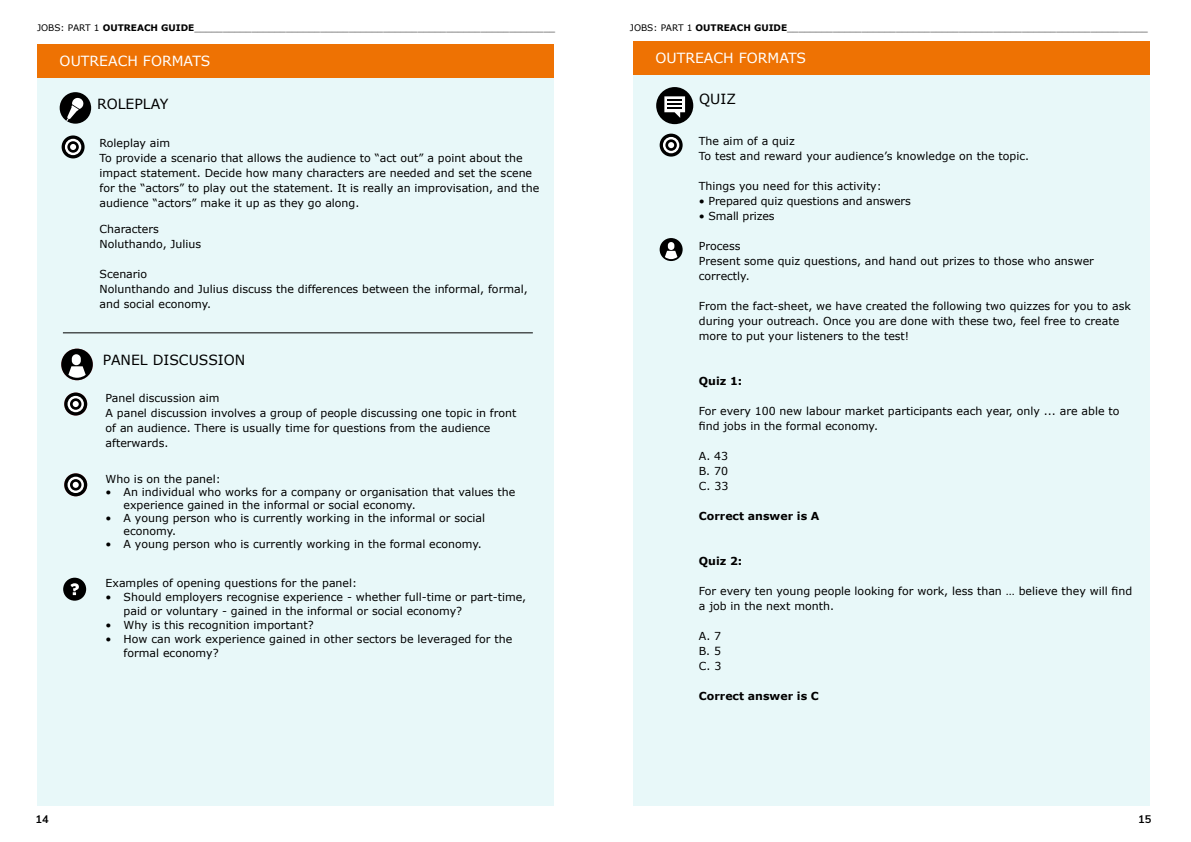
<style>
.page{position:relative;width:1191px;height:842px;background:#fff}
.page>*{position:absolute;margin:0;border:0;box-sizing:border-box;transform-origin:0 0}
.t1{font:14px "Verdana";color:#fff}
.t2{font:14px "Verdana";color:#000}
.t3{font:11px/15px "Verdana";color:#000}
.t4{font:700 11px "Verdana";color:#000}
.t5{font:700 11px "Muli";color:#000}
.t6{font:9px "Verdana";color:#000}
.s1{font-weight:700}
</style>
<div class="page">
<div style="left:37px;top:64px;width:516px;height:742px;background:#e8f8f9"></div>
<div style="left:37px;top:44px;width:516px;height:33px;background:#ee7203"></div>
<svg style="left:64px;top:393px;width:23px;height:23px"></svg>
<svg style="left:68px;top:396px;width:16px;height:16px"></svg>
<svg style="left:70px;top:398px;width:11px;height:12px"></svg>
<svg style="left:73px;top:401px;width:6px;height:6px"></svg>
<div style="left:61px;top:349px;width:32px;height:31px;background:#000;border-radius:50%"></div>
<svg style="left:68px;top:366px;width:18px;height:12px"></svg>
<div style="left:72px;top:354px;width:9px;height:11px;background:#fff;border-radius:5px"></div>
<div style="left:63px;top:578px;width:23px;height:23px;background:#000;border-radius:50%"></div>
<svg style="left:70px;top:583px;width:9px;height:12px"></svg>
<hr style="left:63px;top:332px;width:470px;height:1px;background:#000">
<div style="left:60px;top:92px;width:31px;height:32px;background:#000;border-radius:50%"></div>
<svg style="left:66px;top:98px;width:18px;height:23px"></svg>
<svg style="left:62px;top:135px;width:23px;height:23px"></svg>
<svg style="left:65px;top:139px;width:16px;height:16px"></svg>
<svg style="left:67px;top:141px;width:12px;height:12px"></svg>
<svg style="left:70px;top:144px;width:6px;height:6px"></svg>
<svg style="left:64px;top:473px;width:23px;height:23px"></svg>
<svg style="left:68px;top:477px;width:16px;height:16px"></svg>
<svg style="left:70px;top:479px;width:11px;height:12px"></svg>
<svg style="left:73px;top:482px;width:6px;height:6px"></svg>
<div style="left:633px;top:74px;width:516px;height:732px;background:#e8f8f9"></div>
<div style="left:633px;top:41px;width:516px;height:33px;background:#ee7203"></div>
<svg style="left:659px;top:134px;width:23px;height:23px"></svg>
<svg style="left:663px;top:137px;width:16px;height:16px"></svg>
<svg style="left:665px;top:139px;width:12px;height:12px"></svg>
<svg style="left:668px;top:142px;width:6px;height:6px"></svg>
<svg style="left:659px;top:238px;width:23px;height:23px"></svg>
<svg style="left:665px;top:251px;width:12px;height:8px"></svg>
<div style="left:668px;top:242px;width:6px;height:8px;background:#fff;border-radius:3px"></div>
<div style="left:656px;top:87px;width:37px;height:37px;background:#000;border-radius:50%"></div>
<svg style="left:664px;top:96px;width:21px;height:22px"></svg>
<p class="t6" style="left:37px;top:22px;width:519px">JOBS: PART 1 <span class="s1">OUTREACH GUIDE</span>_______________________________________________________________</p>
<p class="t1" style="left:60px;top:52px;width:152px">OUTREACH FORMATS</p>
<p class="t2" style="left:97px;top:95px;width:73px">ROLEPLAY</p>
<p class="t3" style="left:99px;top:136px;width:441px">Roleplay aim<br>To provide a scenario that allows the audience to “act out” a point about the impact statement. Decide how many characters are needed and set the scene for the “actors” to play out the statement. It is really an improvisation, and the audience “actors” make it up as they go along.</p>
<p class="t3" style="left:99px;top:222px;width:103px">Characters<br>Noluthando, Julius</p>
<p class="t3" style="left:99px;top:267px;width:430px">Scenario<br>Nolunthando and Julius discuss the differences between the informal, formal, and social economy.</p>
<p class="t2" style="left:103px;top:351px;width:144px">PANEL DISCUSSION</p>
<p class="t3" style="left:106px;top:390px;width:412px">Panel discussion aim<br>A panel discussion involves a group of people discussing one topic in front of an audience. There is usually time for questions from the audience afterwards.</p>
<p class="t3" style="left:106px;top:472px;width:117px">Who is on the panel:</p>
<p class="t3" style="left:124px;top:486px;width:393px;line-height:13px;text-indent:-18px">• An individual who works for a company or organisation that values the experience gained in the informal or social economy.</p>
<p class="t3" style="left:124px;top:512px;width:363px;line-height:13px;text-indent:-18px">• A young person who is currently working in the informal or social economy.</p>
<p class="t3" style="left:106px;top:537px;width:378px">• A young person who is currently working in the formal economy.</p>
<p class="t3" style="left:106px;top:576px;width:253px">Examples of opening questions for the panel:</p>
<p class="t3" style="left:124px;top:590px;width:404px;line-height:14px;text-indent:-18px">• Should employers recognise experience - whether full-time or part-time, paid or voluntary - gained in the informal or social economy?</p>
<p class="t3" style="left:106px;top:618px;width:210px">• Why is this recognition important?</p>
<p class="t3" style="left:124px;top:632px;width:390px;line-height:14px;text-indent:-18px">• How can work experience gained in other sectors be leveraged for the formal economy?</p>
<p class="t6" style="left:630px;top:22px;width:519px">JOBS: PART 1 <span class="s1">OUTREACH GUIDE</span>_______________________________________________________________</p>
<p class="t1" style="left:655px;top:49px;width:152px">OUTREACH FORMATS</p>
<p class="t2" style="left:699px;top:90px;width:38px">QUIZ</p>
<p class="t3" style="left:699px;top:133px;width:332px">The aim of a quiz<br>To test and reward your audience’s knowledge on the topic.</p>
<p class="t3" style="left:699px;top:178px;width:184px">Things you need for this activity:</p>
<p class="t3" style="left:699px;top:193px;width:213px">• Prepared quiz questions and answers</p>
<p class="t3" style="left:699px;top:208px;width:77px">• Small prizes</p>
<p class="t3" style="left:699px;top:238px;width:396px">Process<br>Present some quiz questions, and hand out prizes to those who answer correctly.</p>
<p class="t3" style="left:699px;top:298px;width:434px">From the fact-sheet, we have created the following two quizzes for you to ask during your outreach. Once you are done with these two, feel free to create more to put your listeners to the test!</p>
<p class="t4" style="left:699px;top:373px;width:45px">Quiz 1:</p>
<p class="t3" style="left:699px;top:403px;width:422px">For every 100 new labour market participants each year, only ... are able to find jobs in the formal economy.</p>
<p class="t3" style="left:699px;top:448px;width:31px;text-align:justify">A. 43<br>B. 70<br>C. 33</p>
<p class="t4" style="left:699px;top:508px;width:122px">Correct answer is A</p>
<p class="t4" style="left:699px;top:553px;width:45px">Quiz 2:</p>
<p class="t3" style="left:699px;top:583px;width:435px">For every ten young people looking for work, less than … believe they will find a job in the next month.</p>
<p class="t3" style="left:699px;top:628px;width:24px;text-align:justify">A. 7<br>B. 5<br>C. 3</p>
<p class="t4" style="left:699px;top:688px;width:122px">Correct answer is C</p>
<p class="t5" style="left:35px;top:810px;width:15px">14</p>
<p class="t5" style="left:1138px;top:810px;width:15px">15</p>
</div>
